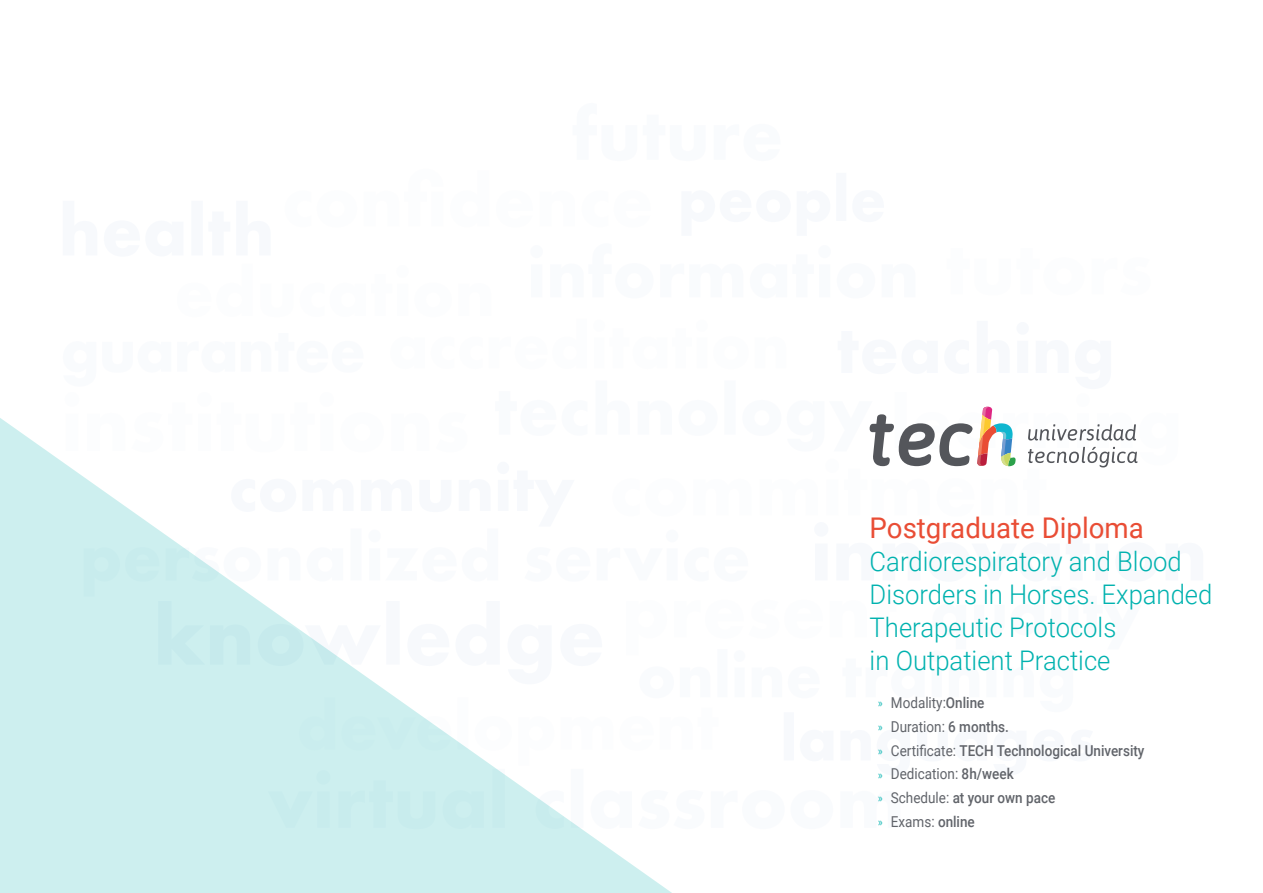
<style>
.page{position:relative;width:1263px;height:893px;background:#fff}
.page>*{position:absolute;margin:0;border:0;box-sizing:border-box;transform-origin:0 0}
.t1{font:28.5px "Roboto";color:#e94d35}
.t2{font:300 27px/33px "Roboto";color:#00b2af;scale:.95 1}
.t3{font:500 15px/23.7px "Roboto";color:#61646a;scale:.9 1}
.s1{font-family:"Myriad Pro";font-weight:400;font-size:12px;color:#00b2af}
.s2{font-weight:400}
</style>
<div class="page">
<div style="left:0;top:418px;width:672px;height:475px;background:#cdefef"></div>
<svg style="left:63px;top:406px;width:1075px;height:423px"></svg>
<h1 class="t1" style="left:870px;top:507px;width:276px">Postgraduate Diploma</h1>
<h2 class="t2" style="left:870px;top:543px;width:362px">Cardiorespiratory and Blood<br>Disorders in Horses. Expanded<br>Therapeutic Protocols<br>in Outpatient Practice</h2>
<p class="t3" style="left:878px;top:690px;width:297px"><span class="s1">»</span> <span class="s2">Modality:</span>Online<br><span class="s1">»</span> <span class="s2">Duration:</span> 6 months.<br><span class="s1">»</span> <span class="s2">Certificate:</span> TECH Technological University <span class="s1">»</span> <span class="s2">Dedication:</span> 8h/week<br><span class="s1">»</span> <span class="s2">Schedule:</span> at your own pace<br><span class="s1">»</span> <span class="s2">Exams:</span> online</p>
</div>
